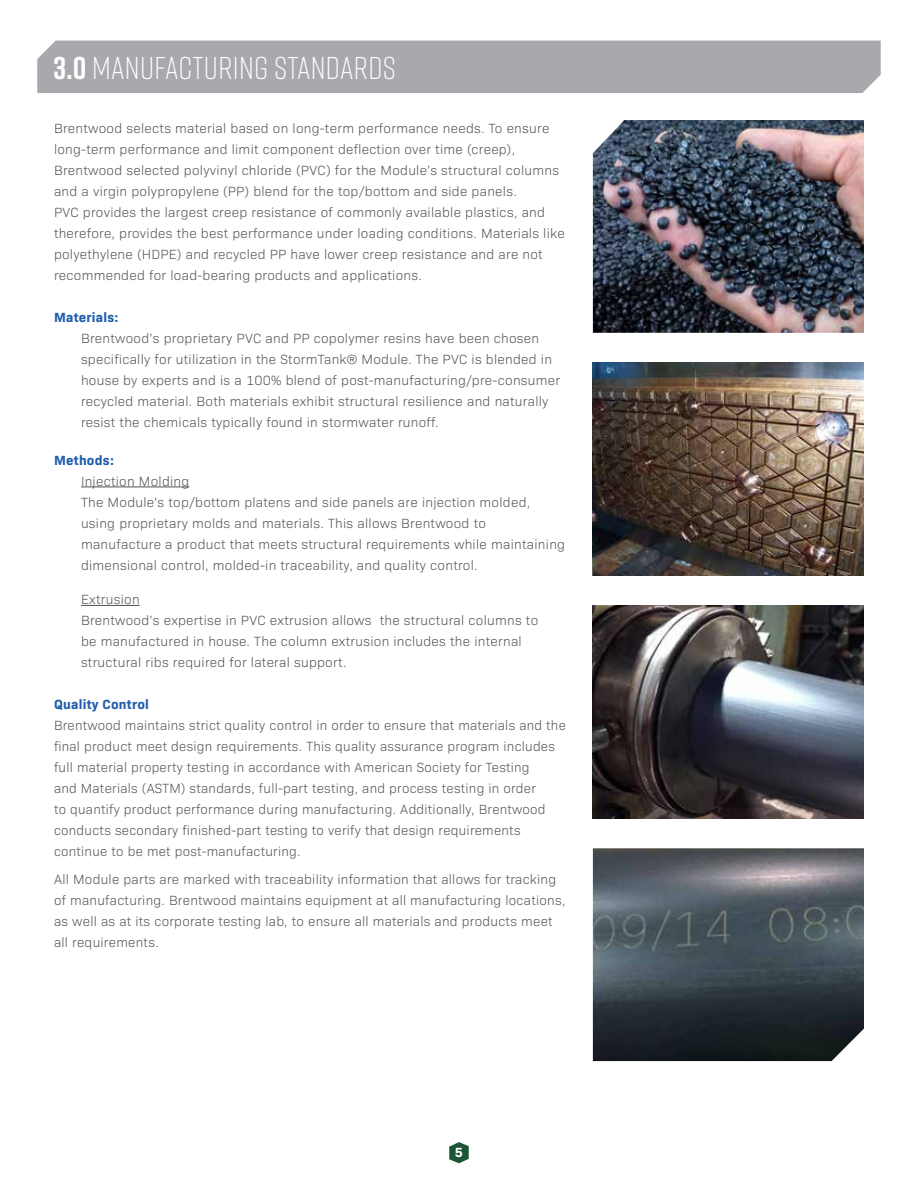
<style>
.page{position:relative;width:918px;height:1188px;background:#fff}
.page>*{position:absolute;margin:0;border:0;box-sizing:border-box;transform-origin:0 0}
.t1{font:300 31.5px "Rift";letter-spacing:.01em;color:#fff}
.t2{font:300 13.5px/21px "Bio Sans";letter-spacing:.02em;color:#524e4e}
.t3{font:700 13.5px "Bio Sans";letter-spacing:.02em;color:#215eac}
.t4{font:700 13.5px "Bio Sans";color:#fff}
.s1{font-weight:700}
</style>
<div class="page">
<svg style="left:449px;top:1142px;width:20px;height:21px"></svg>
<hr style="left:81px;top:487px;width:108px;height:1px;background:#524e4e">
<hr style="left:81px;top:605px;width:59px;height:1px;background:#524e4e">
<div style="left:37px;top:41px;width:844px;height:52px;background:#a7a9ac"></div>
<div style="left:53px;top:54px;width:388px;height:25px;background:#a7a9ac"></div>
<img style="left:593px;top:120px;width:271px;height:213px">
<img style="left:593px;top:606px;width:271px;height:212px">
<img style="left:593px;top:363px;width:271px;height:213px">
<img style="left:593px;top:848px;width:271px;height:213px">
<h1 class="t1" style="left:53px;top:54px;width:344px"><span class="s1">3.0</span> MANUFACTURING STANDARDS</h1>
<p class="t2" style="left:54px;top:119px;width:512px">Brentwood selects material based on long-term performance needs. To ensure long-term performance and limit component deflection over time (creep), Brentwood selected polyvinyl chloride (PVC) for the Module’s structural columns and a virgin polypropylene (PP) blend for the top/bottom and side panels.<br>PVC provides the largest creep resistance of commonly available plastics, and therefore, provides the best performance under loading conditions. Materials like polyethylene (HDPE) and recycled PP have lower creep resistance and are not recommended for load-bearing products and applications.</p>
<p class="t3" style="left:54px;top:312px;width:66px">Materials:</p>
<p class="t2" style="left:81px;top:329px;width:481px">Brentwood’s proprietary PVC and PP copolymer resins have been chosen specifically for utilization in the StormTank® Module. The PVC is blended in house by experts and is a 100% blend of post-manufacturing/pre-consumer recycled material. Both materials exhibit structural resilience and naturally resist the chemicals typically found in stormwater runoff.</p>
<p class="t3" style="left:54px;top:455px;width:62px">Methods:</p>
<p class="t2" style="left:81px;top:471px;width:486px">Injection Molding<br>The Module’s top/bottom platens and side panels are injection molded, using proprietary molds and materials. This allows Brentwood to manufacture a product that meets structural requirements while maintaining dimensional control, molded-in traceability, and quality control.</p>
<p class="t2" style="left:81px;top:590px;width:459px">Extrusion<br>Brentwood’s expertise in PVC extrusion allows the structural columns to be manufactured in house. The column extrusion includes the internal structural ribs required for lateral support.</p>
<p class="t3" style="left:54px;top:699px;width:97px">Quality Control</p>
<p class="t2" style="left:54px;top:716px;width:513px">Brentwood maintains strict quality control in order to ensure that materials and the final product meet design requirements. This quality assurance program includes full material property testing in accordance with American Society for Testing<br>and Materials (ASTM) standards, full-part testing, and process testing in order<br>to quantify product performance during manufacturing. Additionally, Brentwood conducts secondary finished-part testing to verify that design requirements continue to be met post-manufacturing.</p>
<p class="t2" style="left:54px;top:870px;width:513px">All Module parts are marked with traceability information that allows for tracking of manufacturing. Brentwood maintains equipment at all manufacturing locations, as well as at its corporate testing lab, to ensure all materials and products meet all requirements.</p>
<p class="t4" style="left:455px;top:1147px;width:10px">5</p>
</div>
